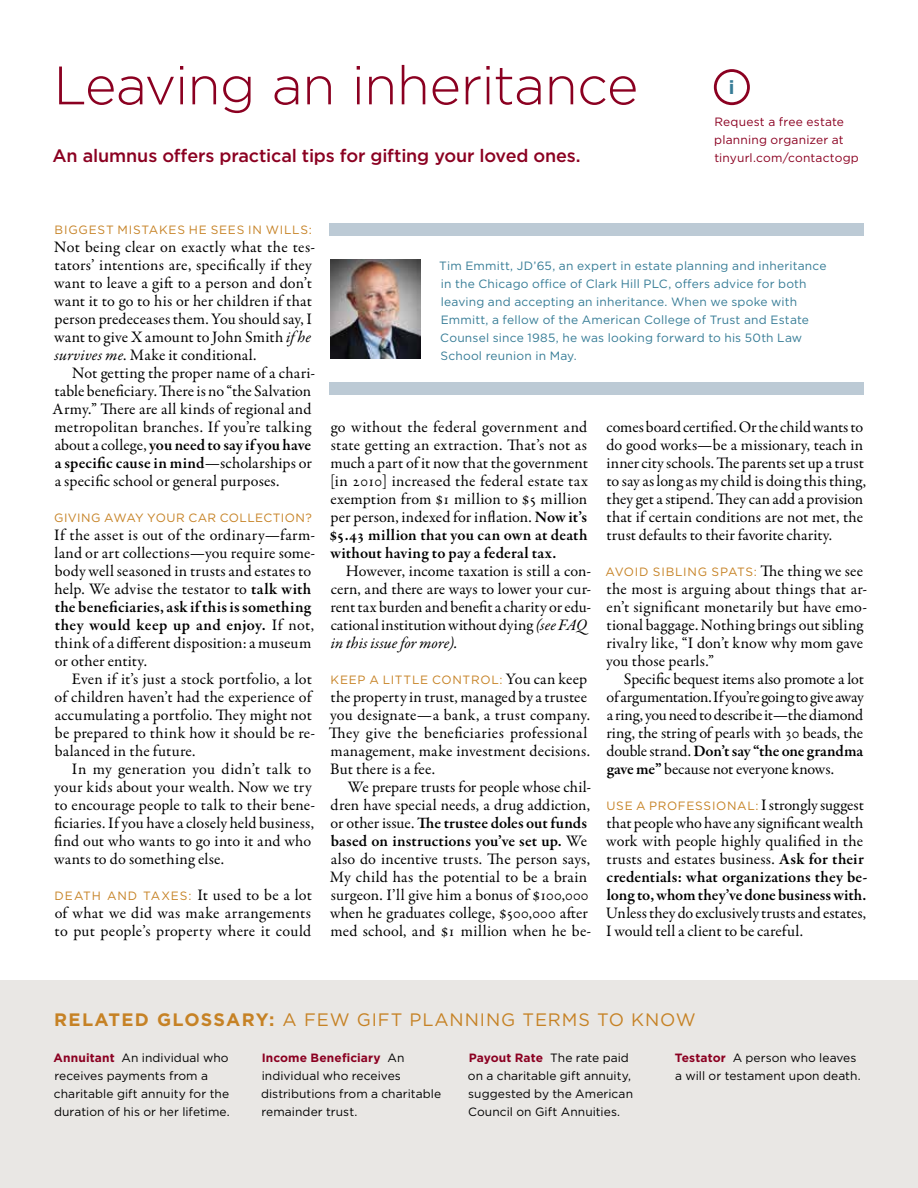
<style>
.page{position:relative;width:918px;height:1188px;background:#fff}
.page>*{position:absolute;margin:0;border:0;box-sizing:border-box;transform-origin:0 0}
.t1{font:300 54px "Gotham";letter-spacing:-.015em;color:#8b0021}
.t2{font:700 18.9px "Gotham";color:#367c96}
.t3{font:500 18px "Gotham";letter-spacing:-.01em;color:#8b0021}
.t4{font:18px "Gotham";letter-spacing:.05em;color:#c68225}
.t5{font:16.2px/18px "Garamond Premr Pro";letter-spacing:.01em;color:#000}
.t6{font:12px/18px "Gotham";letter-spacing:.005em;color:#000}
.t7{font:12px/18px "Gotham";letter-spacing:.02em;color:#367c96}
.t8{font:12px "Gotham";letter-spacing:.06em;color:#c68225}
.t9{font:12px/18px "Gotham";letter-spacing:.015em;color:#8b0021}
.t10{font:12px "Gotham";letter-spacing:.04em;color:#c68225}
.s1{font-style:italic}
.s2{font-weight:600}
.s3{font-family:"Gotham";font-size:12px;color:#c68225}
.s4{font-family:"Garamond Premr Pro";font-size:16.2px;color:#000}
.s5{font-weight:700}
.s6{font-weight:700;color:#8b0021}
</style>
<div class="page">
<div style="left:0;top:981px;width:918px;height:207px;background:#e9e7e4"></div>
<img style="left:330px;top:260px;width:91px;height:99px">
<div style="left:330px;top:224px;width:534px;height:12px;background:#bccad5"></div>
<div style="left:330px;top:382px;width:534px;height:13px;background:#bccad5"></div>
<div style="left:714px;top:69px;width:36px;height:36px;border:3px solid #8b0021;border-radius:50%"></div>
<h1 class="t1" style="left:54px;top:51px;width:586px">Leaving an inheritance</h1>
<p class="t3" style="left:53px;top:144px;width:530px">An alumnus offers practical tips for gifting your loved ones.</p>
<p class="t2" style="left:729px;top:74px;width:7px">i</p>
<p class="t9" style="left:714px;top:112px;width:146px">Request a free estate planning organizer at tinyurl.com/contactogp</p>
<p class="t8" style="left:55px;top:222px;width:259px">Bigg est mistakes h e sees in wills:</p>
<p class="t5" style="left:54px;top:238px;width:263px">Not being clear on exactly what the tes&shy;tators’ intentions are, specifically if they want to leave a gift to a person and don’t want it to go to his or her children if that person predeceases them. You should say, I want to give X amount to John Smith <span class="s1">if he survives me</span>. Make it conditional.</p>
<p class="t5" style="left:53px;top:364px;width:264px;text-indent:19px">Not getting the proper name of a chari&shy;table beneficiary. There is no “the Salvation Army.” There are all kinds of regional and metropolitan branches. If you’re talking about a college, <span class="s2">you need to say if you have a specific cause in mind</span>—scholarships or a specific school or general purposes.</p>
<p class="t10" style="left:54px;top:510px;width:259px">Giving away your car collection?</p>
<p class="t5" style="left:54px;top:526px;width:263px">If the asset is out of the ordinary—farm&shy;land or art collections—you require some&shy;body well seasoned in trusts and estates to help. We advise the testator to <span class="s2">talk with the beneficiaries, ask if this is something they would keep up and enjoy.</span> If not, think of a different disposition: a museum or other entity.</p>
<p class="t5" style="left:55px;top:670px;width:262px;text-indent:17px">Even if it’s just a stock portfolio, a lot of children haven’t had the experience of accumulating a portfolio. They might not be prepared to think how it should be re&shy;balanced in the future.</p>
<p class="t5" style="left:54px;top:760px;width:263px;text-indent:18px">In my generation you didn’t talk to your kids about your wealth. Now we try to encourage people to talk to their bene&shy;ficiaries. If you have a closely held business, find out who wants to go into it and who wants to do something else.</p>
<p class="t8" style="left:55px;top:888px;width:29px">Death</p>
<p class="t5" style="left:55px;top:886px;width:259px;text-align:justify;text-indent:52px"><span class="s3">a nd ta xes:</span> It used to be a lot of what we did was make arrangements to put people’s property where it could</p>
<p class="t7" style="left:439px;top:256px;width:389px">Tim Emmitt, JD’65, an expert in estate planning and inheritance in the Chicago office of Clark Hill PLC, offers advice for both leaving and accepting an inheritance. When we spoke with Emmitt, a fellow of the American College of Trust and Estate Counsel since 1985, he was looking forward to his 50th Law School reunion in May.</p>
<p class="t5" style="left:329px;top:418px;width:260px;text-align:justify">go without the federal government and state getting an extraction. That’s not as much a part of it now that the government [in 2010] increased the federal estate tax exemption from $1 million to $5 million per person, indexed for inflation. <span class="s2">Now it’s $5.43 million that you can own at death without having to pay a federal tax.</span></p>
<p class="t5" style="left:330px;top:562px;width:262px;text-indent:15px">However, income taxation is still a con&shy;cern, and there are ways to lower your cur&shy;rent tax burden and benefit a charity or edu&shy;cational institution without dying <span class="s1">(see FAQ in this issue for more).</span></p>
<p class="t8" style="left:331px;top:672px;width:258px">Keep a little control: <span class="s4">You can keep</span></p>
<p class="t5" style="left:329px;top:688px;width:263px">the property in trust, managed by a trustee you designate—a bank, a trust company.<br>They give the beneficiaries professional management, make investment decisions.<br>But there is a fee.</p>
<p class="t5" style="left:330px;top:778px;width:263px;text-indent:18px">We prepare trusts for people whose chil&shy;dren have special needs, a drug addiction, or other issue. <span class="s2">The trustee doles out funds based on instructions you’ve set up.</span> We also do incentive trusts. The person says, My child has the potential to be a brain surgeon. I’ll give him a bonus of $100,000 when he graduates college, $500,000 after med school, and $1 million when he be-</p>
<p class="t5" style="left:607px;top:418px;width:261px">comes board certified. Or the child wants to do good works—be a missionary, teach in inner city schools. The parents set up a trust to say as long as my child is doing this thing, they get a stipend. They can add a provision that if certain conditions are not met, the trust defaults to their favorite charity.</p>
<p class="t8" style="left:605px;top:564px;width:259px">Avoid sib ling spats: <span class="s4">The thing we see</span></p>
<p class="t5" style="left:606px;top:580px;width:263px">the most is arguing about things that ar&shy;en’t significant monetarily but have emo&shy;tional baggage. Nothing brings out sibling rivalry like, “I don’t know why mom gave you those pearls.”</p>
<p class="t5" style="left:606px;top:670px;width:259px;text-align:justify;text-indent:18px">Specific bequest items also promote a lot of argumentation. If you’re going to give away a ring, you need to describe it—the diamond ring, the string of pearls with 30 beads, the double strand. <span class="s2">Don’t say “the one grandma gave me”</span> because not everyone knows.</p>
<p class="t8" style="left:607px;top:798px;width:259px">U se a professiona l: <span class="s4">I strongly suggest</span></p>
<p class="t5" style="left:606px;top:814px;width:263px">that people who have any significant wealth work with people highly qualified in the trusts and estates business. <span class="s2">Ask for their credentials: what organizations they be&shy;long to, whom they’ve done business with.</span></p>
<p class="t5" style="left:606px;top:904px;width:262px">Unless they do exclusively trusts and estates,<br>I would tell a client to be careful.</p>
<p class="t4" style="left:54px;top:1008px;width:643px"><span class="s5">related glossary:</span> A few gift planning terms to know</p>
<p class="t6" style="left:54px;top:1048px;width:178px"><span class="s6">Annuitant</span> An individual who receives payments from a charitable gift annuity for the duration of his or her lifetime.</p>
<p class="t6" style="left:261px;top:1048px;width:182px"><span class="s6">Income Beneficiary</span> An individual who receives distributions from a charitable remainder trust.</p>
<p class="t6" style="left:468px;top:1048px;width:167px"><span class="s6">Payout Rate</span> The rate paid on a charitable gift annuity, suggested by the American<br>Council on Gift Annuities.</p>
<p class="t6" style="left:675px;top:1048px;width:187px"><span class="s6">Testator</span> A person who leaves a will or testament upon death.</p>
</div>
